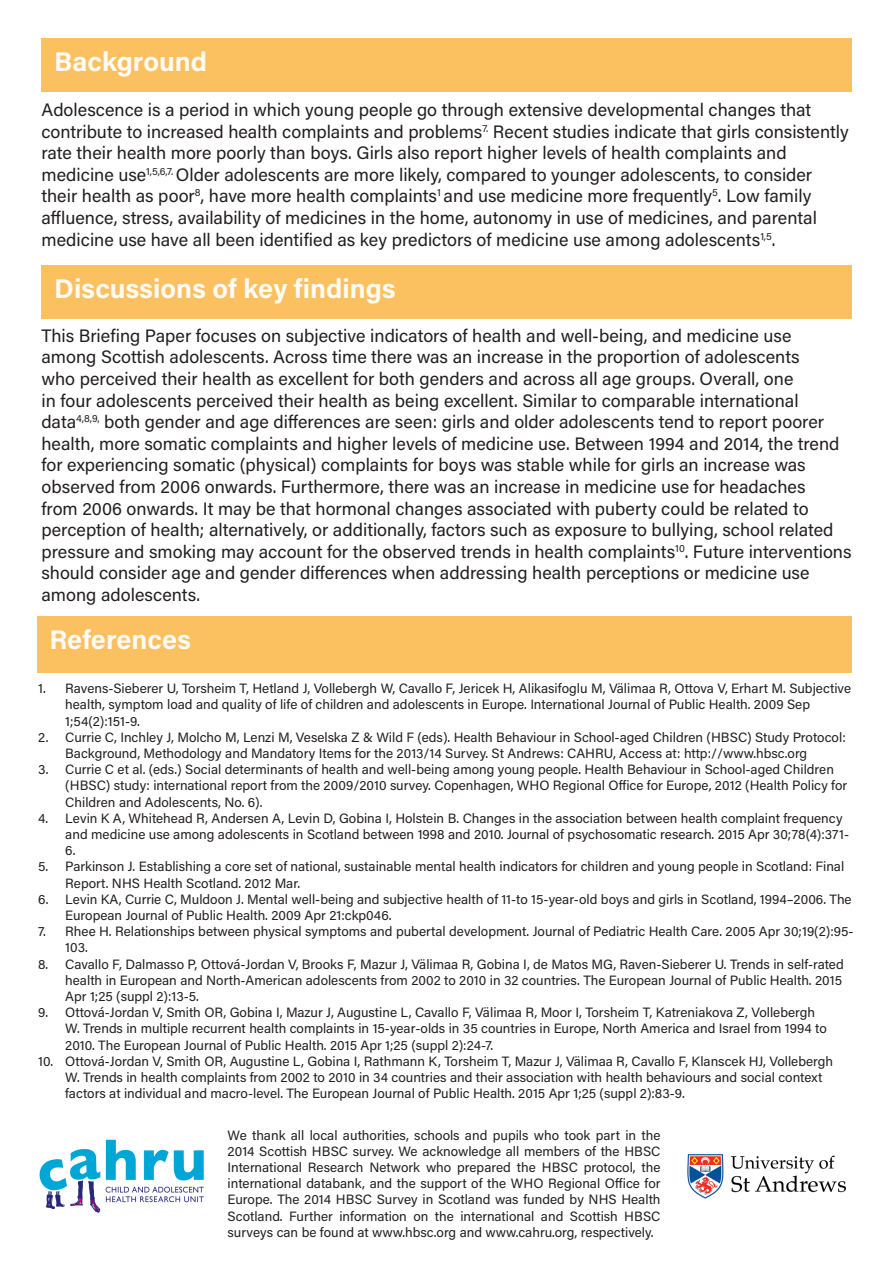
<style>
.page{position:relative;width:893px;height:1263px;background:#fff}
.page>*{position:absolute;margin:0;border:0;box-sizing:border-box;transform-origin:0 0}
.t1{font:700 27px "Acumin Pro";color:#fefaf4}
.t2{font:18px/21.6px "Acumin Pro";color:#231f20}
.t3{font:13.5px/16.2px "Acumin Pro";color:#231f20}
</style>
<div class="page">
<div style="left:41px;top:38px;width:810px;height:53px;background:#fbc060"></div>
<div style="left:41px;top:266px;width:810px;height:53px;background:#fbc060"></div>
<div style="left:37px;top:616px;width:814px;height:57px;background:#fbc060"></div>
<img style="left:687px;top:1154px;width:159px;height:45px">
<img style="left:39px;top:1140px;width:165px;height:73px">
<p class="t1" style="left:54px;top:42px;width:154px">Background</p>
<p class="t2" style="left:41px;top:98px;width:809px">Adolescence is a period in which young people go through extensive developmental changes that contribute to increased health complaints and problems<sup>7.</sup> Recent studies indicate that girls consistently rate their health more poorly than boys. Girls also report higher levels of health complaints and medicine use<sup>1,5,6,7.</sup> Older adolescents are more likely, compared to younger adolescents, to consider their health as poor<sup>8</sup>, have more health complaints<sup>1</sup> and use medicine more frequently<sup>5</sup>. Low family affluence, stress, availability of medicines in the home, autonomy in use of medicines, and parental medicine use have all been identified as key predictors of medicine use among adolescents<sup>1,5</sup>.</p>
<p class="t1" style="left:54px;top:270px;width:343px">Discussions of key findings</p>
<p class="t2" style="left:41px;top:324px;width:811px">This Briefing Paper focuses on subjective indicators of health and well-being, and medicine use<br>among Scottish adolescents. Across time there was an increase in the proportion of adolescents<br>who perceived their health as excellent for both genders and across all age groups. Overall, one<br>in four adolescents perceived their health as being excellent. Similar to comparable international data<sup>4,8,9,</sup> both gender and age differences are seen: girls and older adolescents tend to report poorer health, more somatic complaints and higher levels of medicine use. Between 1994 and 2014, the trend for experiencing somatic (physical) complaints for boys was stable while for girls an increase was observed from 2006 onwards. Furthermore, there was an increase in medicine use for headaches<br>from 2006 onwards. It may be that hormonal changes associated with puberty could be related to perception of health; alternatively, or additionally, factors such as exposure to bullying, school related pressure and smoking may account for the observed trends in health complaints<sup>10</sup>. Future interventions should consider age and gender differences when addressing health perceptions or medicine use among adolescents.</p>
<p class="t1" style="left:49px;top:621px;width:143px">References</p>
<p class="t3" style="left:65px;top:680px;width:787px;text-indent:-27px">1. Ravens-Sieberer U, Torsheim T, Hetland J, Vollebergh W, Cavallo F, Jericek H, Alikasifoglu M, Välimaa R, Ottova V, Erhart M. Subjective health, symptom load and quality of life of children and adolescents in Europe. International Journal of Public Health. 2009 Sep<br>1;54(2):151-9.</p>
<p class="t3" style="left:65px;top:728px;width:782px;text-indent:-27px">2. Currie C, Inchley J, Molcho M, Lenzi M, Veselska Z &amp; Wild F (eds). Health Behaviour in School-aged Children (HBSC) Study Protocol:<br>Background, Methodology and Mandatory Items for the 2013/14 Survey. St Andrews: CAHRU, Access at: http://www.hbsc.org</p>
<p class="t3" style="left:65px;top:761px;width:783px;text-indent:-27px">3. Currie C et al. (eds.) Social determinants of health and well-being among young people. Health Behaviour in School-aged Children (HBSC) study: international report from the 2009/2010 survey. Copenhagen, WHO Regional Office for Europe, 2012 (Health Policy for<br>Children and Adolescents, No. 6).</p>
<p class="t3" style="left:65px;top:809px;width:785px;text-indent:-27px">4. Levin K A, Whitehead R, Andersen A, Levin D, Gobina I, Holstein B. Changes in the association between health complaint frequency and medicine use among adolescents in Scotland between 1998 and 2010. Journal of psychosomatic research. 2015 Apr 30;78(4):371-<br>6.</p>
<p class="t3" style="left:65px;top:858px;width:780px;text-indent:-27px">5. Parkinson J. Establishing a core set of national, sustainable mental health indicators for children and young people in Scotland: Final<br>Report. NHS Health Scotland. 2012 Mar.</p>
<p class="t3" style="left:65px;top:890px;width:788px;text-indent:-27px">6. Levin KA, Currie C, Muldoon J. Mental well-being and subjective health of 11-to 15-year-old boys and girls in Scotland, 1994–2006. The<br>European Journal of Public Health. 2009 Apr 21:ckp046.</p>
<p class="t3" style="left:65px;top:923px;width:790px;text-indent:-27px">7. Rhee H. Relationships between physical symptoms and pubertal development. Journal of Pediatric Health Care. 2005 Apr 30;19(2):95-<br>103.</p>
<p class="t3" style="left:65px;top:955px;width:780px;text-indent:-27px">8. Cavallo F, Dalmasso P, Ottová-Jordan V, Brooks F, Mazur J, Välimaa R, Gobina I, de Matos MG, Raven-Sieberer U. Trends in self-rated health in European and North-American adolescents from 2002 to 2010 in 32 countries. The European Journal of Public Health. 2015<br>Apr 1;25 (suppl 2):13-5.</p>
<p class="t3" style="left:65px;top:1004px;width:763px;text-indent:-27px">9. Ottová-Jordan V, Smith OR, Gobina I, Mazur J, Augustine L, Cavallo F, Välimaa R, Moor I, Torsheim T, Katreniakova Z, Vollebergh<br>W. Trends in multiple recurrent health complaints in 15-year-olds in 35 countries in Europe, North America and Israel from 1994 to<br>2010. The European Journal of Public Health. 2015 Apr 1;25 (suppl 2):24-7.</p>
<p class="t3" style="left:65px;top:1052px;width:769px;text-indent:-27px">10. Ottová-Jordan V, Smith OR, Augustine L, Gobina I, Rathmann K, Torsheim T, Mazur J, Välimaa R, Cavallo F, Klanscek HJ, Vollebergh<br>W. Trends in health complaints from 2002 to 2010 in 34 countries and their association with health behaviours and social context factors at individual and macro-level. The European Journal of Public Health. 2015 Apr 1;25 (suppl 2):83-9.</p>
<p class="t3" style="left:228px;top:1126px;width:434px;text-align:justify">We thank all local authorities, schools and pupils who took part in the 2014 Scottish HBSC survey. We acknowledge all members of the HBSC International Research Network who prepared the HBSC protocol, the international databank, and the support of the WHO Regional Office for Europe. The 2014 HBSC Survey in Scotland was funded by NHS Health Scotland. Further information on the international and Scottish HBSC surveys can be found at www.hbsc.org and www.cahru.org, respectively.</p>
</div>
